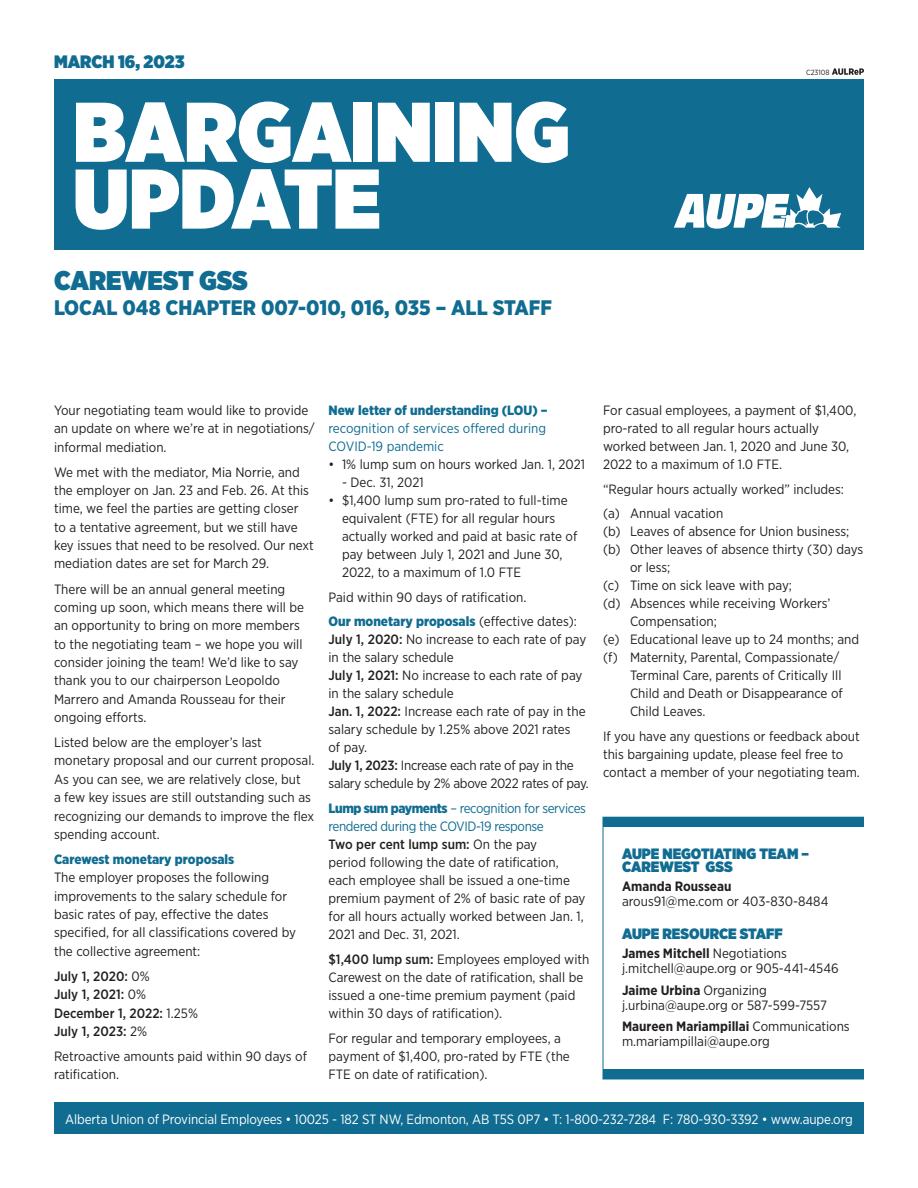
<style>
.page{position:relative;width:918px;height:1188px;background:#fff}
.page>*{position:absolute;margin:0;border:0;box-sizing:border-box;transform-origin:0 0}
.t1{font:900 84.45px "Gotham Narrow";color:#fff}
.t2{font:900 27px "Gotham Narrow";color:#106c91}
.t3{font:900 21px "Gotham Narrow";color:#106c91}
.t4{font:900 18px "Gotham Narrow";color:#106c91}
.body_copy{font:900 15px/13.5px "Gotham Narrow";color:#106c91}
.body_copy-2{font:13.5px/18px "Gotham Narrow";color:#231f20}
.body_copy-3{font:13.5px/18px "Gotham Narrow";letter-spacing:-.03em;color:#106c91;text-align:justify}
.t5{font:13.5px "Gotham Narrow";letter-spacing:-.01em;color:#fff}
.t6{font:700 13.5px "Gotham Narrow";color:#231f20}
.body_copy-4{font:13.5px/18px "Gotham Narrow";letter-spacing:-.02em;color:#231f20}
.body_copy-5{font:900 13.5px "Gotham Narrow";color:#106c91}
.body_copy-6{font:500 13.5px "Gotham Narrow";color:#231f20}
.t7{font:7.5px "Gotham Narrow";color:#231f20}
.s1{font-weight:900}
.s2{font-weight:400;color:#231f20}
.s3{font-weight:500}
.s4{font-weight:400}
</style>
<div class="page">
<div style="left:54px;top:79px;width:810px;height:171px;background:#106c91"></div>
<div style="left:54px;top:1102px;width:810px;height:32px;background:#106c91"></div>
<div style="left:603px;top:817px;width:261px;height:10px;background:#106c91"></div>
<div style="left:603px;top:1069px;width:261px;height:10px;background:#106c91"></div>
<svg style="left:674px;top:187px;width:167px;height:42px"></svg>
<div style="left:603px;top:817px;width:261px;height:262px;border:1px solid #106c91"></div>
<svg style="left:832px;top:68px;width:32px;height:7px"></svg>
<p class="t4" style="left:54px;top:50px;width:132px">MARCH 16, 2023</p>
<p class="t1" style="left:73px;top:75px;width:498px">BARGAINING</p>
<p class="t1" style="left:73px;top:142px;width:309px">UPDATE</p>
<p class="t2" style="left:54px;top:262px;width:195px">CAREWEST GSS</p>
<p class="t3" style="left:54px;top:294px;width:500px">LOCAL 048 CHAPTER 007-010, 016, 035 – ALL STAFF</p>
<p class="t7" style="left:806px;top:68px;width:25px">C23108</p>
<p class="body_copy-2" style="left:603px;top:401px;width:255px">For casual employees, a payment of $1,400, pro-rated to all regular hours actually worked between Jan. 1, 2020 and June 30, 2022 to a maximum of 1.0 FTE.</p>
<p class="body_copy-2" style="left:603px;top:480px;width:243px">“Regular hours actually worked” includes:</p>
<p class="body_copy-2" style="left:603px;top:504px;width:122px">(a) Annual vacation</p>
<p class="body_copy-2" style="left:603px;top:522px;width:248px">(b) Leaves of absence for Union business;</p>
<p class="body_copy-2" style="left:630px;top:540px;width:235px;text-indent:-27px">(b) Other leaves of absence thirty (30) days or less;</p>
<p class="body_copy-2" style="left:603px;top:576px;width:191px">(c) Time on sick leave with pay;</p>
<p class="body_copy-2" style="left:630px;top:594px;width:202px;text-indent:-27px">(d) Absences while receiving Workers’<br>Compensation;</p>
<p class="body_copy-2" style="left:603px;top:630px;width:258px">(e) Educational leave up to 24 months; and</p>
<p class="body_copy-2" style="left:630px;top:648px;width:214px;text-indent:-27px">(f) Maternity, Parental, Compassionate/ Terminal Care, parents of Critically Ill Child and Death or Disappearance of Child Leaves.</p>
<p class="body_copy-2" style="left:603px;top:727px;width:258px">If you have any questions or feedback about this bargaining update, please feel free to contact a member of your negotiating team.</p>
<p class="body_copy-3" style="left:328px;top:401px;width:221px"><span class="s1">New letter of understanding (LOU) – </span>recognition of services offered during COVID-19 pandemic</p>
<p class="body_copy-2" style="left:328px;top:455px;width:258px">• 1% lump sum on hours worked Jan. 1, 2021</p>
<p class="body_copy-2" style="left:342px;top:473px;width:83px">- Dec. 31, 2021</p>
<p class="body_copy-2" style="left:342px;top:491px;width:237px;text-indent:-14px">• $1,400 lump sum pro-rated to full-time equivalent (FTE) for all regular hours actually worked and paid at basic rate of pay between July 1, 2021 and June 30, 2022, to a maximum of 1.0 FTE</p>
<p class="body_copy-2" style="left:328px;top:588px;width:200px">Paid within 90 days of ratification.</p>
<p class="body_copy-5" style="left:328px;top:613px;width:250px">Our monetary proposals <span class="s2">(effective dates):</span></p>
<p class="body_copy-2" style="left:328px;top:630px;width:259px"><span class="s3">July 1, 2020:</span> No increase to each rate of pay in the salary schedule</p>
<p class="body_copy-2" style="left:328px;top:666px;width:256px"><span class="s3">July 1, 2021:</span> No increase to each rate of pay in the salary schedule</p>
<p class="body_copy-2" style="left:328px;top:702px;width:259px"><span class="s3">Jan. 1, 2022:</span> Increase each rate of pay in the salary schedule by 1.25% above 2021 rates of pay.</p>
<p class="body_copy-4" style="left:328px;top:756px;width:262px"><span class="s3">July 1, 2023:</span> Increase each rate of pay in the salary schedule by 2% above 2022 rates of pay.</p>
<p class="body_copy-3" style="left:328px;top:799px;width:259px"><span class="s1">Lump sum payments</span> – recognition for services rendered during the COVID-19 response</p>
<p class="body_copy-2" style="left:328px;top:835px;width:259px"><span class="s3">Two per cent lump sum:</span> On the pay<br>period following the date of ratification, each employee shall be issued a one-time premium payment of 2% of basic rate of pay for all hours actually worked between Jan. 1, 2021 and Dec. 31, 2021.</p>
<p class="body_copy-2" style="left:328px;top:950px;width:263px"><span class="s3">$1,400 lump sum:</span> Employees employed with Carewest on the date of ratification, shall be issued a one-time premium payment (paid within 30 days of ratification).</p>
<p class="body_copy-2" style="left:328px;top:1029px;width:243px">For regular and temporary employees, a payment of $1,400, pro-rated by FTE (the<br>FTE on date of ratification).</p>
<p class="body_copy-2" style="left:54px;top:401px;width:262px">Your negotiating team would like to provide an update on where we’re at in negotiations/ informal mediation.</p>
<p class="body_copy-2" style="left:54px;top:462px;width:261px">We met with the mediator, Mia Norrie, and the employer on Jan. 23 and Feb. 26. At this time, we feel the parties are getting closer<br>to a tentative agreement, but we still have key issues that need to be resolved. Our next mediation dates are set for March 29.</p>
<p class="body_copy-2" style="left:54px;top:579px;width:252px">There will be an annual general meeting coming up soon, which means there will be an opportunity to bring on more members to the negotiating team – we hope you will consider joining the team! We’d like to say thank you to our chairperson Leopoldo Marrero and Amanda Rousseau for their ongoing efforts.</p>
<p class="body_copy-2" style="left:54px;top:733px;width:262px">Listed below are the employer’s last monetary proposal and our current proposal.<br>As you can see, we are relatively close, but<br>a few key issues are still outstanding such as recognizing our demands to improve the flex spending account.</p>
<p class="body_copy-5" style="left:54px;top:850px;width:182px">Carewest monetary proposals</p>
<p class="body_copy-2" style="left:54px;top:868px;width:244px">The employer proposes the following improvements to the salary schedule for basic rates of pay, effective the dates specified, for all classifications covered by the collective agreement:</p>
<p class="body_copy-6" style="left:54px;top:968px;width:97px">July 1, 2020: <span class="s4">0%</span></p>
<p class="body_copy-6" style="left:54px;top:986px;width:94px">July 1, 2021: <span class="s4">0%</span></p>
<p class="body_copy-6" style="left:54px;top:1004px;width:146px">December 1, 2022: <span class="s4">1.25%</span></p>
<p class="body_copy-6" style="left:54px;top:1023px;width:95px">July 1, 2023: <span class="s4">2%</span></p>
<p class="body_copy-2" style="left:54px;top:1047px;width:255px">Retroactive amounts paid within 90 days of ratification.</p>
<p class="t5" style="left:65px;top:1110px;width:789px">Alberta Union of Provincial Employees • 10025 - 182 ST NW, Edmonton, AB T5S 0P7 • T: 1-800-232-7284 F: 780-930-3392 • www.aupe.org</p>
<p class="body_copy" style="left:622px;top:846px;width:188px">AUPE NEGOTIATING TEAM –<br>CAREWEST GSS</p>
<p class="t6" style="left:622px;top:877px;width:111px">Amanda Rousseau</p>
<p class="body_copy-2" style="left:622px;top:892px;width:208px">arous91@me.com or 403-830-8484</p>
<p class="body_copy" style="left:622px;top:927px;width:162px">AUPE RESOURCE STAFF</p>
<p class="t6" style="left:622px;top:944px;width:166px">James Mitchell <span class="s4">Negotiations</span></p>
<p class="body_copy-2" style="left:622px;top:959px;width:218px">j.mitchell@aupe.org or 905-441-4546</p>
<p class="t6" style="left:622px;top:981px;width:146px">Jaime Urbina <span class="s4">Organizing</span></p>
<p class="body_copy-2" style="left:622px;top:996px;width:206px">j.urbina@aupe.org or 587-599-7557</p>
<p class="t6" style="left:622px;top:1018px;width:229px">Maureen Mariampillai <span class="s4">Communications</span></p>
<p class="body_copy-2" style="left:622px;top:1032px;width:149px">m.mariampillai@aupe.org</p>
</div>
